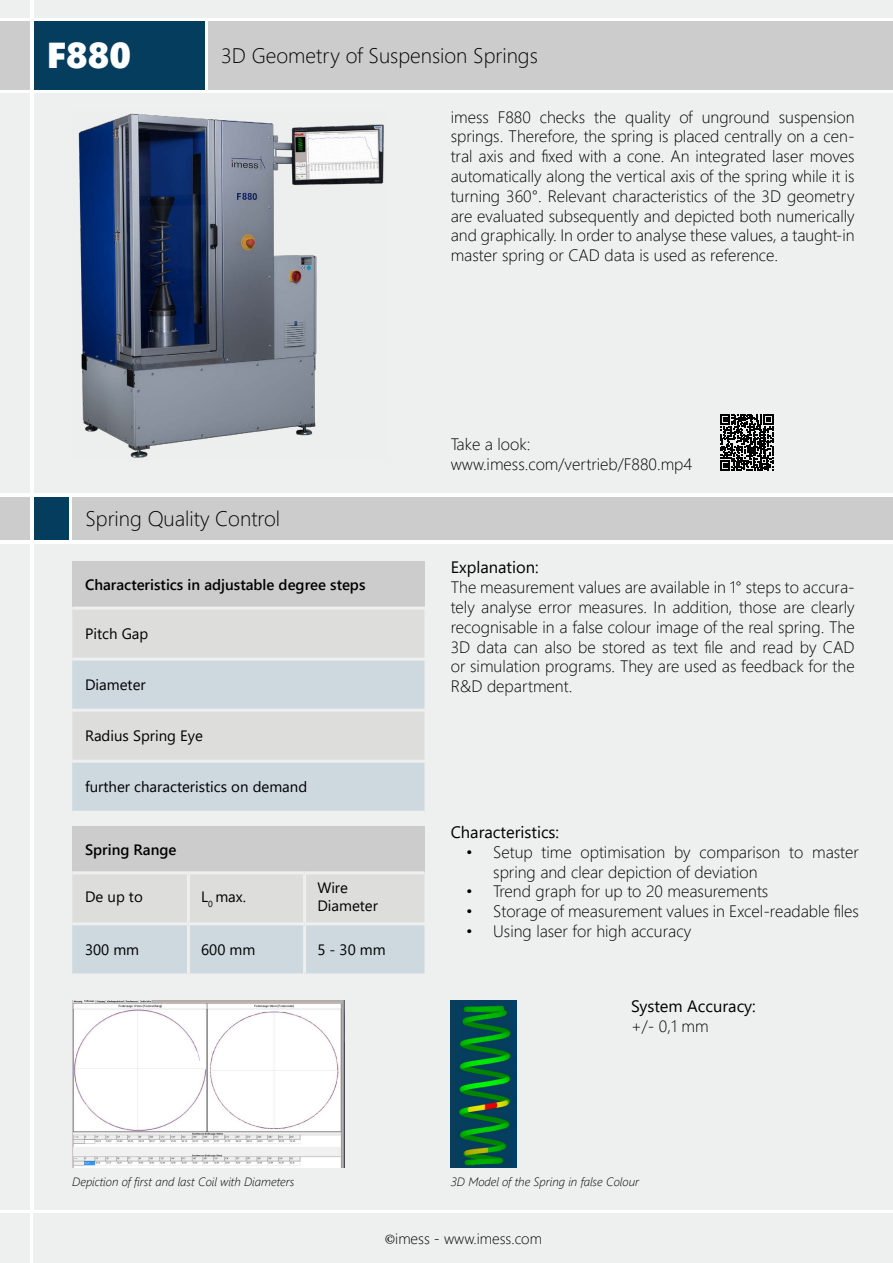
<style>
.page{position:relative;width:893px;height:1263px;background:#fff}
.page>*{position:absolute;margin:0;border:0;box-sizing:border-box;transform-origin:0 0}
.t1{font:36px "Segoe UI Black";color:#fff}
.t2{font:300 21px "Segoe UI";color:#020203}
.t3{font:300 16.5px/19.8px "Segoe UI";color:#000;text-align:justify}
.t4{font:16.5px "Segoe UI";color:#000}
.t5{font:15px/18px "Segoe UI";color:#000}
.t6{font:600 15px "Segoe UI";color:#000}
.t7{font:300 15px "Segoe UI";color:#000}
.t8{font:italic 300 12px "Segoe UI";color:#000}
.s1{font-family:"Minion Pro";font-weight:400}
</style>
<div class="page">
<div style="left:34px;top:94px;width:859px;height:399px;background:#eeefef"></div>
<div style="left:34px;top:544px;width:859px;height:665px;background:#eeefef"></div>
<div style="left:0;top:544px;width:30px;height:665px;background:#eeefef"></div>
<div style="left:208px;top:21px;width:685px;height:68px;background:#ccc"></div>
<div style="left:34px;top:21px;width:170px;height:68px;background:#053d5f"></div>
<div style="left:0;top:21px;width:30px;height:68px;background:#ccc"></div>
<div style="left:34px;top:0;width:859px;height:17px;background:#eeefef"></div>
<div style="left:0;top:0;width:30px;height:17px;background:#eeefef"></div>
<div style="left:34px;top:1214px;width:859px;height:49px;background:#eeefef"></div>
<div style="left:0;top:1214px;width:30px;height:49px;background:#eeefef"></div>
<div style="left:72px;top:561px;width:352px;height:47px;background:#ccc"></div>
<div style="left:72px;top:610px;width:352px;height:48px;background:#dddddc"></div>
<svg style="left:72px;top:661px;width:352px;height:150px;background:#d2d9de"></svg>
<hr style="left:72px;top:607px;width:353px;height:3px;background:#eeefef">
<hr style="left:72px;top:709px;width:353px;height:3px;background:#eeefef">
<hr style="left:72px;top:760px;width:353px;height:3px;background:#eeefef">
<div style="left:72px;top:826px;width:352px;height:47px;background:#ccc"></div>
<svg style="left:72px;top:874px;width:352px;height:99px;background:#d5dadd"></svg>
<hr style="left:72px;top:871px;width:116px;height:3px;background:#eeefef">
<hr style="left:188px;top:871px;width:117px;height:3px;background:#eeefef">
<hr style="left:187px;top:874px;width:3px;height:48px;background:#eeefef">
<hr style="left:305px;top:871px;width:119px;height:3px;background:#eeefef">
<hr style="left:303px;top:874px;width:3px;height:48px;background:#eeefef">
<hr style="left:72px;top:922px;width:116px;height:3px;background:#eeefef">
<hr style="left:188px;top:922px;width:117px;height:3px;background:#eeefef">
<hr style="left:187px;top:925px;width:3px;height:48px;background:#eeefef">
<hr style="left:305px;top:922px;width:120px;height:3px;background:#eeefef">
<hr style="left:303px;top:925px;width:3px;height:48px;background:#eeefef">
<div style="left:72px;top:497px;width:821px;height:43px;background:#ccc"></div>
<div style="left:34px;top:497px;width:34px;height:43px;background:#053d5f"></div>
<div style="left:0;top:497px;width:30px;height:43px;background:#ccc"></div>
<img style="left:78px;top:113px;width:306px;height:345px">
<svg style="left:720px;top:414px;width:53px;height:57px"></svg>
<div style="left:0;top:94px;width:30px;height:399px;background:#eeefef"></div>
<img style="left:72px;top:1000px;width:272px;height:167px">
<img style="left:451px;top:1000px;width:65px;height:167px">
<h1 class="t1" style="left:47px;top:30px;width:86px">F880</h1>
<p class="t2" style="left:221px;top:36px;width:318px">3D Geometry of Suspension Springs</p>
<p class="t3" style="left:451px;top:105px;width:405px">imess F880 checks the quality of unground suspension springs. Therefore, the spring is placed centrally on a cen&shy;tral axis and fixed with a cone. An integrated laser moves automatically along the vertical axis of the spring while it is turning 360°. Relevant characteristics of the 3D geometry are evaluated subsequently and depicted both numerically and graphically. In order to analyse these values, a taught-in master spring or CAD data is used as reference.</p>
<p class="t2" style="left:86px;top:498px;width:196px">Spring Quality Control</p>
<p class="t6" style="left:85px;top:571px;width:282px">Characteristics in adjustable degree steps</p>
<p class="t5" style="left:85px;top:623px;width:65px">Pitch Gap</p>
<p class="t5" style="left:85px;top:674px;width:62px">Diameter</p>
<p class="t5" style="left:85px;top:725px;width:119px">Radius Spring Eye</p>
<p class="t5" style="left:85px;top:776px;width:224px">further characteristics on demand</p>
<p class="t6" style="left:85px;top:835px;width:93px">Spring Range</p>
<p class="t5" style="left:85px;top:886px;width:59px">De up to</p>
<p class="t5" style="left:201px;top:886px;width:46px">L<sub>0</sub> max.</p>
<p class="t5" style="left:317px;top:877px;width:62px">Wire<br>Diameter</p>
<p class="t5" style="left:85px;top:939px;width:56px">300 mm</p>
<p class="t5" style="left:201px;top:939px;width:56px">600 mm</p>
<p class="t5" style="left:317px;top:939px;width:70px">5 - 30 mm</p>
<p class="t3" style="left:451px;top:433px;width:243px">Take a look: www.imess.com/vertrieb/F880.mp4</p>
<p class="t4" style="left:451px;top:552px;width:89px">Explanation:</p>
<p class="t3" style="left:451px;top:576px;width:405px">The measurement values are available in 1° steps to accura&shy;tely analyse error measures. In addition, those are clearly recognisable in a false colour image of the real spring. The 3D data can also be stored as text file and read by CAD or simulation programs. They are used as feedback for the R&amp;D department.</p>
<p class="t4" style="left:451px;top:817px;width:110px">Characteristics:</p>
<p class="t3" style="left:493px;top:840px;width:367px;text-indent:-27px">• Setup time optimisation by comparison to master spring and clear depiction of deviation</p>
<p class="t3" style="left:466px;top:880px;width:304px">• Trend graph for up to 20 measurements</p>
<p class="t3" style="left:466px;top:900px;width:394px">• Storage of measurement values in Excel-readable files</p>
<p class="t3" style="left:466px;top:920px;width:226px">• Using laser for high accuracy</p>
<p class="t4" style="left:631px;top:990px;width:126px">System Accuracy:</p>
<p class="t3" style="left:631px;top:1014px;width:79px">+/- 0,1 mm</p>
<p class="t8" style="left:72px;top:1172px;width:224px">Depiction of first and last Coil with Diameters</p>
<p class="t8" style="left:451px;top:1172px;width:190px">3D Model of the Spring in false Colour</p>
<p class="t7" style="left:385px;top:1224px;width:159px"><span class="s1">©</span>imess - www.imess.com</p>
</div>
